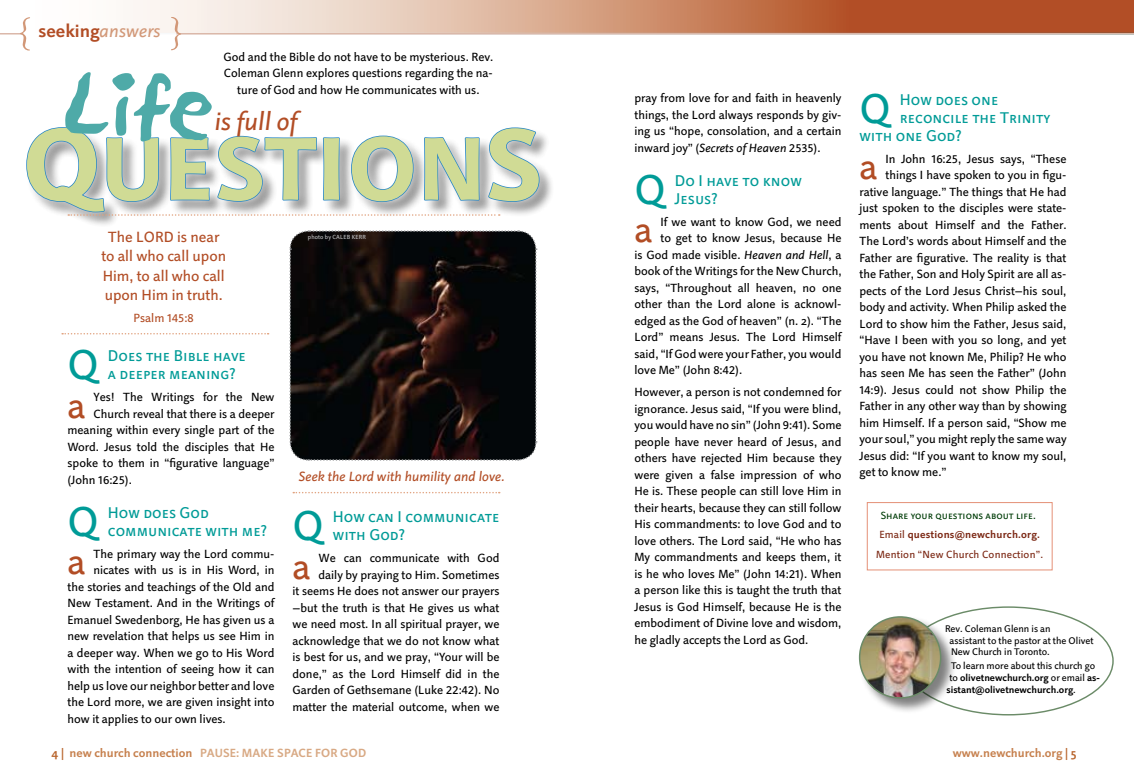
<style>
.page{position:relative;width:1134px;height:783px;background:#fff}
.page>*{position:absolute;margin:0;border:0;box-sizing:border-box;transform-origin:0 0}
.t1{font:800 90px "Projekt LT";letter-spacing:.01em;color:#c8d582}
.t2{font:42px "Projekt LT SC";color:#009b97}
.t3{font:36.15px "Projekt LT";color:#b24d25}
.t4{font:italic 25.5px "Projekt LT";color:#b24d25}
.t5{font:700 18px "Projekt LT";color:#b24d25}
.t6{font:15.75px/18px "Projekt LT SC";color:#009b97}
.t7{font:15px/19.5px "Projekt LT";color:#b24d25;text-align:center}
.t8{font:italic 13.5px "Projekt LT";color:#b24d25}
.t9{font:12px/16.5px "Projekt LT";color:#000;text-align:justify}
.t10{font:700 12px "Projekt LT";color:#d8a984}
.t11{font:700 12px "Projekt LT";color:#c6804d}
.t12{font:12px "Projekt LT";color:#b24d25}
.t13{font:10.5px/19.5px "Projekt LT";letter-spacing:.02em;color:#7b2713;text-align:center}
.t14{font:10.5px "Projekt LT SC";color:#003d08}
.t15{font:9.75px/11.7px "Projekt LT";color:#000}
.t16{font:700 9.75px "Projekt LT";color:#000}
.t17{font:6px "Projekt LT";letter-spacing:.015em;color:#c6c8ca}
.s1{font-weight:400;font-style:italic;color:#d29878}
.s2{font-size:102px}
.s3{font-family:"Projekt LT SC"}
.s4{color:#ba6831}
.s5{color:#c6804d}
.s6{font-style:italic}
.s7{font-weight:700}
.s8{font-weight:400}
</style>
<div class="page">
<svg style="left:123px;top:0;width:1011px;height:33px;background:#d0967a"></svg>
<hr style="left:176px;top:33px;width:958px;height:2px;background:#dbb8a9">
<hr style="left:0;top:33px;width:23px;height:2px;background:#dbb8a9">
<div style="left:867px;top:502px;width:186px;height:68px;border:1px solid #e59279"></div>
<svg style="left:20px;top:17px;width:10px;height:34px"></svg>
<svg style="left:171px;top:17px;width:10px;height:33px"></svg>
<div style="left:858px;top:616px;width:99px;height:98px;background:#000;opacity:.5"></div>
<img style="left:860px;top:617px;width:81px;height:80px">
<div style="left:859px;top:616px;width:82px;height:83px;border:2px solid #6b8b68;border-radius:50%"></div>
<svg style="left:62px;top:333px;width:207px;height:1px"></svg>
<svg style="left:293px;top:492px;width:207px;height:1px"></svg>
<svg style="left:26px;top:72px;width:514px;height:144px"></svg>
<svg style="left:289px;top:230px;width:248px;height:231px;background:#171211"></svg>
<h3 class="t5" style="left:39px;top:21px;width:124px">seeking<span class="s1">answers</span></h3>
<p class="t9" style="left:223px;top:49px;width:272px;text-align:center">God and the Bible do not have to be mysterious. Rev.<br>Coleman Glenn explores questions regarding the na&shy;ture of God and how He communicates with us.</p>
<h3 class="t4" style="left:215px;top:107px;width:84px">is full of</h3>
<h1 class="t1" style="left:23px;top:115px;width:521px"><span class="s2">Q</span>UESTION<span class="s2">S</span></h1>
<p class="t7" style="left:101px;top:227px;width:126px">The LORD is near to all who call upon<br>Him, to all who call upon Him in truth.</p>
<p class="t12" style="left:134px;top:311px;width:62px">Psalm <span class="s3">145:8</span></p>
<h2 class="t2" style="left:68px;top:341px;width:33px">Q</h2>
<h3 class="t6" style="left:108px;top:347px;width:140px">Does the Bible have a deeper meaning?</h3>
<h3 class="t3" style="left:68px;top:385px;width:20px">a</h3>
<p class="t9" style="left:94px;top:389px;width:182px">Yes! The Writings for the New</p>
<p class="t9" style="left:94px;top:406px;width:182px">Church reveal that there is a deeper</p>
<p class="t9" style="left:68px;top:422px;width:209px">meaning within every single part of the</p>
<p class="t9" style="left:68px;top:439px;width:209px">Word. Jesus told the disciples that He</p>
<p class="t9" style="left:68px;top:455px;width:209px">spoke to them in “figurative language”</p>
<p class="t9" style="left:68px;top:472px;width:66px">(John <span class="s3">16:25</span>).</p>
<h2 class="t2" style="left:68px;top:498px;width:33px">Q</h2>
<h3 class="t6" style="left:108px;top:504px;width:160px">How does God communicate with me?</h3>
<h3 class="t3" style="left:68px;top:541px;width:20px">a</h3>
<p class="t9" style="left:94px;top:546px;width:182px">The primary way the Lord commu-</p>
<p class="t9" style="left:94px;top:562px;width:182px">nicates with us is in His Word, in</p>
<p class="t9" style="left:68px;top:579px;width:208px">the stories and teachings of the Old and</p>
<p class="t9" style="left:68px;top:595px;width:209px">New Testament. And in the Writings of</p>
<p class="t9" style="left:68px;top:612px;width:208px">Emanuel Swedenborg, He has given us a</p>
<p class="t9" style="left:68px;top:628px;width:208px">new revelation that helps us see Him in</p>
<p class="t9" style="left:68px;top:645px;width:208px">a deeper way. When we go to His Word</p>
<p class="t9" style="left:68px;top:661px;width:208px">with the intention of seeing how it can</p>
<p class="t9" style="left:68px;top:678px;width:208px">help us love our neighbor better and love</p>
<p class="t9" style="left:68px;top:694px;width:209px">the Lord more, we are given insight into</p>
<p class="t9" style="left:68px;top:711px;width:160px">how it applies to our own lives.</p>
<p class="t17" style="left:308px;top:234px;width:59px">photo by CALEB KERR</p>
<p class="t8" style="left:299px;top:468px;width:208px">Seek the Lord with humility and love.</p>
<h2 class="t2" style="left:292px;top:502px;width:33px">Q</h2>
<h3 class="t6" style="left:333px;top:508px;width:168px">How can I communicate with God?</h3>
<h3 class="t3" style="left:292px;top:546px;width:20px">a</h3>
<p class="t9" style="left:293px;top:550px;width:209px;text-align:right">We can communicate with God daily by praying to Him. Sometimes<br>it seems He does not answer our prayers —but the truth is that He gives us what we need most. In all spiritual prayer, we acknowledge that we do not know what is best for us, and we pray, “Your will be done,” as the Lord Himself did in the Garden of Gethsemane (Luke <span class="s3">22:42</span>). No matter the material outcome, when we</p>
<p class="t10" style="left:52px;top:746px;width:307px"><span class="s4">4 |</span> <span class="s5">new church connection</span> PAUSE: MAKE SPACE FOR GOD</p>
<p class="t9" style="left:635px;top:90px;width:208px">pray from love for and faith in heavenly things, the Lord always responds by giv&shy;ing us “hope, consolation, and a certain inward joy” (<span class="s6">Secrets of Heaven</span> <span class="s3">2535</span>).</p>
<h2 class="t2" style="left:634px;top:166px;width:33px">Q</h2>
<h3 class="t6" style="left:675px;top:172px;width:128px">Do I have to know<br>Jesus?</h3>
<h3 class="t3" style="left:634px;top:209px;width:20px">a</h3>
<p class="t9" style="left:661px;top:214px;width:183px">If we want to know God, we need</p>
<p class="t9" style="left:661px;top:230px;width:182px">to get to know Jesus, because He</p>
<p class="t9" style="left:635px;top:247px;width:209px">is God made visible. <span class="s6">Heaven and Hell</span>, a</p>
<p class="t9" style="left:635px;top:263px;width:209px">book of the Writings for the New Church,</p>
<p class="t9" style="left:635px;top:280px;width:208px">says, “Throughout all heaven, no one</p>
<p class="t9" style="left:635px;top:296px;width:208px">other than the Lord alone is acknowl-</p>
<p class="t9" style="left:635px;top:313px;width:208px">edged as the God of heaven” (n. 2). “The</p>
<p class="t9" style="left:635px;top:329px;width:208px">Lord” means Jesus. The Lord Himself</p>
<p class="t9" style="left:635px;top:346px;width:208px">said, “If God were your Father, you would</p>
<p class="t9" style="left:635px;top:362px;width:109px">love Me” (John <span class="s3">8:42</span>).</p>
<p class="t9" style="left:635px;top:384px;width:209px">However, a person is not condemned for ignorance. Jesus said, “If you were blind, you would have no sin” (John <span class="s3">9:41</span>). Some people have never heard of Jesus, and others have rejected Him because they were given a false impression of who He is. These people can still love Him in their hearts, because they can still follow His commandments: to love God and to love others. The Lord said, “He who has My commandments and keeps them, it is he who loves Me” (John <span class="s3">14:21</span>). When a person like this is taught the truth that Jesus is God Himself, because He is the embodiment of Divine love and wisdom, he gladly accepts the Lord as God.</p>
<h2 class="t2" style="left:860px;top:85px;width:33px">Q</h2>
<h3 class="t6" style="left:900px;top:91px;width:100px">How does one</h3>
<h3 class="t6" style="left:900px;top:109px;width:152px">reconcile the Trinity</h3>
<h3 class="t6" style="left:860px;top:127px;width:103px">with one God?</h3>
<h3 class="t3" style="left:860px;top:146px;width:20px">a</h3>
<p class="t9" style="left:886px;top:151px;width:182px">In John <span class="s3">16:25</span>, Jesus says, “These</p>
<p class="t9" style="left:886px;top:167px;width:183px">things I have spoken to you in figu-</p>
<p class="t9" style="left:860px;top:184px;width:208px">rative language.” The things that He had</p>
<p class="t9" style="left:860px;top:200px;width:208px">just spoken to the disciples were state-</p>
<p class="t9" style="left:860px;top:217px;width:209px">ments about Himself and the Father.</p>
<p class="t9" style="left:860px;top:233px;width:208px">The Lord’s words about Himself and the</p>
<p class="t9" style="left:860px;top:250px;width:208px">Father are figurative. The reality is that</p>
<p class="t9" style="left:860px;top:266px;width:208px">the Father, Son and Holy Spirit are all as-</p>
<p class="t9" style="left:860px;top:283px;width:208px">pects of the Lord Jesus Christ—his soul,</p>
<p class="t9" style="left:860px;top:299px;width:209px">body and activity. When Philip asked the</p>
<p class="t9" style="left:860px;top:316px;width:209px">Lord to show him the Father, Jesus said,</p>
<p class="t9" style="left:860px;top:332px;width:208px">“Have I been with you so long, and yet</p>
<p class="t9" style="left:860px;top:349px;width:209px">you have not known Me, Philip? He who</p>
<p class="t9" style="left:860px;top:365px;width:209px">has seen Me has seen the Father” (John</p>
<p class="t9" style="left:860px;top:382px;width:209px"><span class="s3">14:9</span>). Jesus could not show Philip the</p>
<p class="t9" style="left:860px;top:398px;width:209px">Father in any other way than by showing</p>
<p class="t9" style="left:860px;top:415px;width:209px">him Himself. If a person said, “Show me</p>
<p class="t9" style="left:860px;top:431px;width:209px">your soul,” you might reply the same way</p>
<p class="t9" style="left:860px;top:448px;width:208px">Jesus did: “If you want to know my soul,</p>
<p class="t9" style="left:860px;top:464px;width:89px">get to know me.”</p>
<p class="t14" style="left:881px;top:509px;width:157px">Share your questions about life.</p>
<p class="t13" style="left:876px;top:525px;width:168px">Email <span class="s7">questions@newchurch.org.<br></span>Mention “New Church Connection”.</p>
<p class="t15" style="left:950px;top:623px;width:146px;text-indent:-5px">Rev. Coleman Glenn is an<br>assistant to the pastor at the Olivet<br>New Church in Toronto.</p>
<p class="t15" style="left:951px;top:660px;width:146px">To learn more about this church go</p>
<p class="t16" style="left:950px;top:672px;width:152px"><span class="s8">to</span> olivetnewchurch.org <span class="s8">or email</span> as-</p>
<p class="t16" style="left:947px;top:683px;width:131px">sistant@olivetnewchurch.org<span class="s8">.</span></p>
<p class="t11" style="left:953px;top:745px;width:125px">www.newchurch.org <span class="s4">| 5</span></p>
</div>
